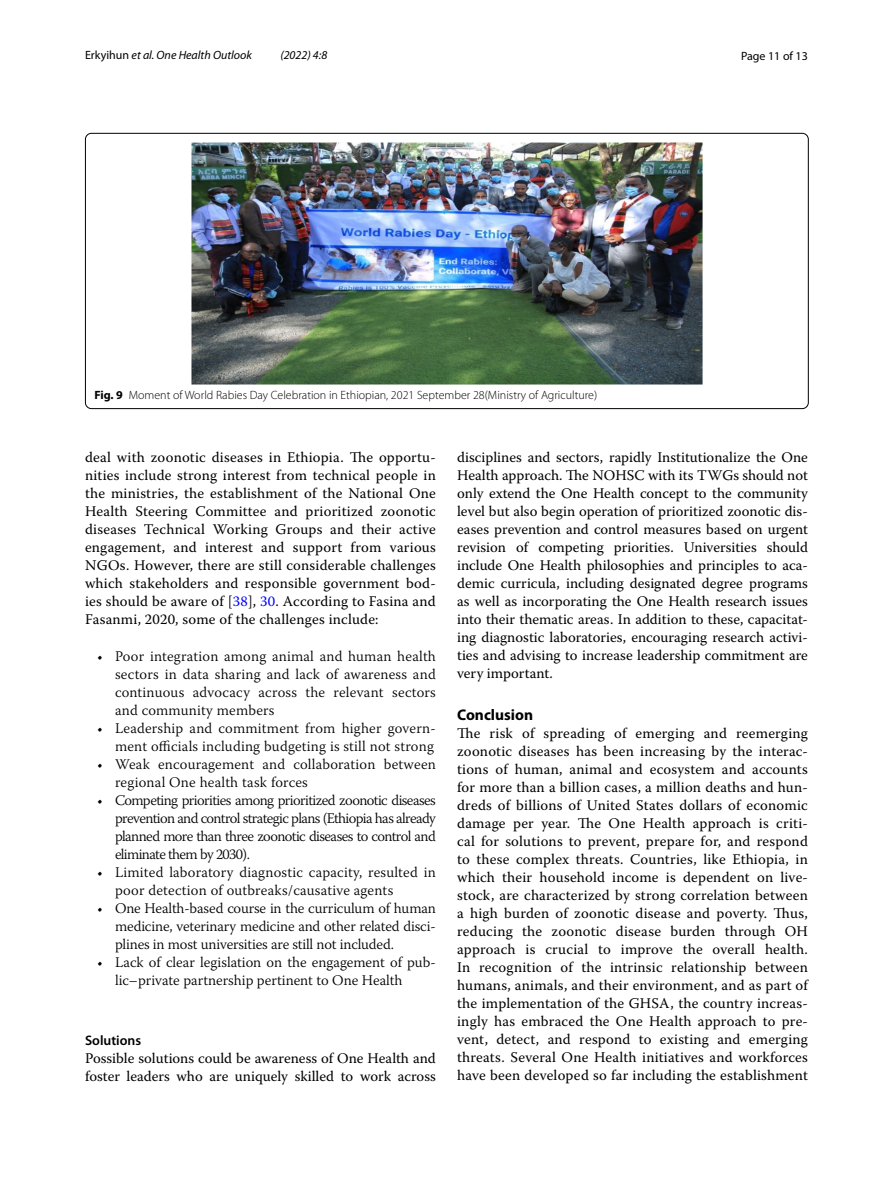
<style>
.page{position:relative;width:893px;height:1187px;background:#fff}
.page>*{position:absolute;margin:0;border:0;box-sizing:border-box;transform-origin:0 0}
.t1{font:700 15.45px "Myriad Pro";color:#000}
.t2{font:14.7px/18px "Warnock Pro";letter-spacing:.005em;color:#000;text-align:justify}
.t3{font:300 14.7px/18px "Warnock Pro";letter-spacing:.015em;color:#000;text-align:justify}
.t4{font:600 13.8px "Myriad Pro";color:#000}
.t5{font:300 12px "Myriad Pro";color:#000}
.t6{font:italic 12px "Myriad Pro";color:#000}
.t7{font:12px "Myriad Pro";color:#000}
.s1{font-style:normal}
.s2{font-weight:700}
.s3{color:#00f}
</style>
<div class="page">
<img style="left:192px;top:142px;width:510px;height:242px">
<p class="t6" style="left:85px;top:48px;width:168px"><span class="s1">Erkyihun</span> et al. One Health Outlook</p>
<p class="t6" style="left:280px;top:48px;width:48px">(2022) 4:8</p>
<p class="t7" style="left:741px;top:48px;width:68px">Page 11 of 13</p>
<p class="t5" style="left:94px;top:389px;width:504px"><span class="s2">Fig. 9</span> Moment of World Rabies Day Celebration in Ethiopian, 2021 September 28(Ministry of Agriculture)</p>
<p class="t2" style="left:85px;top:447px;width:352px">deal with zoonotic diseases in Ethiopia. The opportu&shy;nities include strong interest from technical people in the ministries, the establishment of the National One Health Steering Committee and prioritized zoonotic diseases Technical Working Groups and their active engagement, and interest and support from various NGOs. However, there are still considerable challenges which stakeholders and responsible government bod&shy;ies should be aware of [<span class="s3">38</span>], <span class="s3">30</span>. According to Fasina and Fasanmi, 2020, some of the challenges include:</p>
<p class="t3" style="left:115px;top:646px;width:322px;text-indent:-18px">• Poor integration among animal and human health sectors in data sharing and lack of awareness and continuous advocacy across the relevant sectors and community members</p>
<p class="t3" style="left:97px;top:718px;width:340px;text-align:right">• Leadership and commitment from higher govern&shy;ment officials including budgeting is still not strong</p>
<p class="t3" style="left:115px;top:754px;width:322px;text-indent:-18px">• Weak encouragement and collaboration between regional One health task forces</p>
<p class="t3" style="left:115px;top:790px;width:322px;text-indent:-18px">• Competing priorities among prioritized zoonotic diseases prevention and control strategic plans (Ethiopia has already planned more than three zoonotic diseases to control and eliminate them by 2030).</p>
<p class="t3" style="left:115px;top:862px;width:322px;text-indent:-18px">• Limited laboratory diagnostic capacity, resulted in poor detection of outbreaks/causative agents</p>
<p class="t3" style="left:115px;top:898px;width:322px;text-indent:-18px">• One Health-based course in the curriculum of human medicine, veterinary medicine and other related disci&shy;plines in most universities are still not included.</p>
<p class="t3" style="left:115px;top:952px;width:322px;text-indent:-18px">• Lack of clear legislation on the engagement of pub&shy;lic–private partnership pertinent to One Health</p>
<p class="t4" style="left:85px;top:1031px;width:58px">Solutions</p>
<p class="t2" style="left:85px;top:1049px;width:352px">Possible solutions could be awareness of One Health and foster leaders who are uniquely skilled to work across</p>
<p class="t2" style="left:457px;top:447px;width:352px">disciplines and sectors, rapidly Institutionalize the One Health approach. The NOHSC with its TWGs should not only extend the One Health concept to the community level but also begin operation of prioritized zoonotic dis&shy;eases prevention and control measures based on urgent revision of competing priorities. Universities should include One Health philosophies and principles to aca&shy;demic curricula, including designated degree programs as well as incorporating the One Health research issues into their thematic areas. In addition to these, capacitat&shy;ing diagnostic laboratories, encouraging research activi&shy;ties and advising to increase leadership commitment are very important.</p>
<p class="t1" style="left:457px;top:704px;width:77px">Conclusion</p>
<p class="t2" style="left:457px;top:723px;width:352px">The risk of spreading of emerging and reemerging zoonotic diseases has been increasing by the interac&shy;tions of human, animal and ecosystem and accounts for more than a billion cases, a million deaths and hun&shy;dreds of billions of United States dollars of economic damage per year. The One Health approach is criti&shy;cal for solutions to prevent, prepare for, and respond to these complex threats. Countries, like Ethiopia, in which their household income is dependent on live&shy;stock, are characterized by strong correlation between a high burden of zoonotic disease and poverty. Thus, reducing the zoonotic disease burden through OH approach is crucial to improve the overall health.<br>In recognition of the intrinsic relationship between humans, animals, and their environment, and as part of the implementation of the GHSA, the country increas&shy;ingly has embraced the One Health approach to pre&shy;vent, detect, and respond to existing and emerging threats. Several One Health initiatives and workforces have been developed so far including the establishment</p>
</div>
